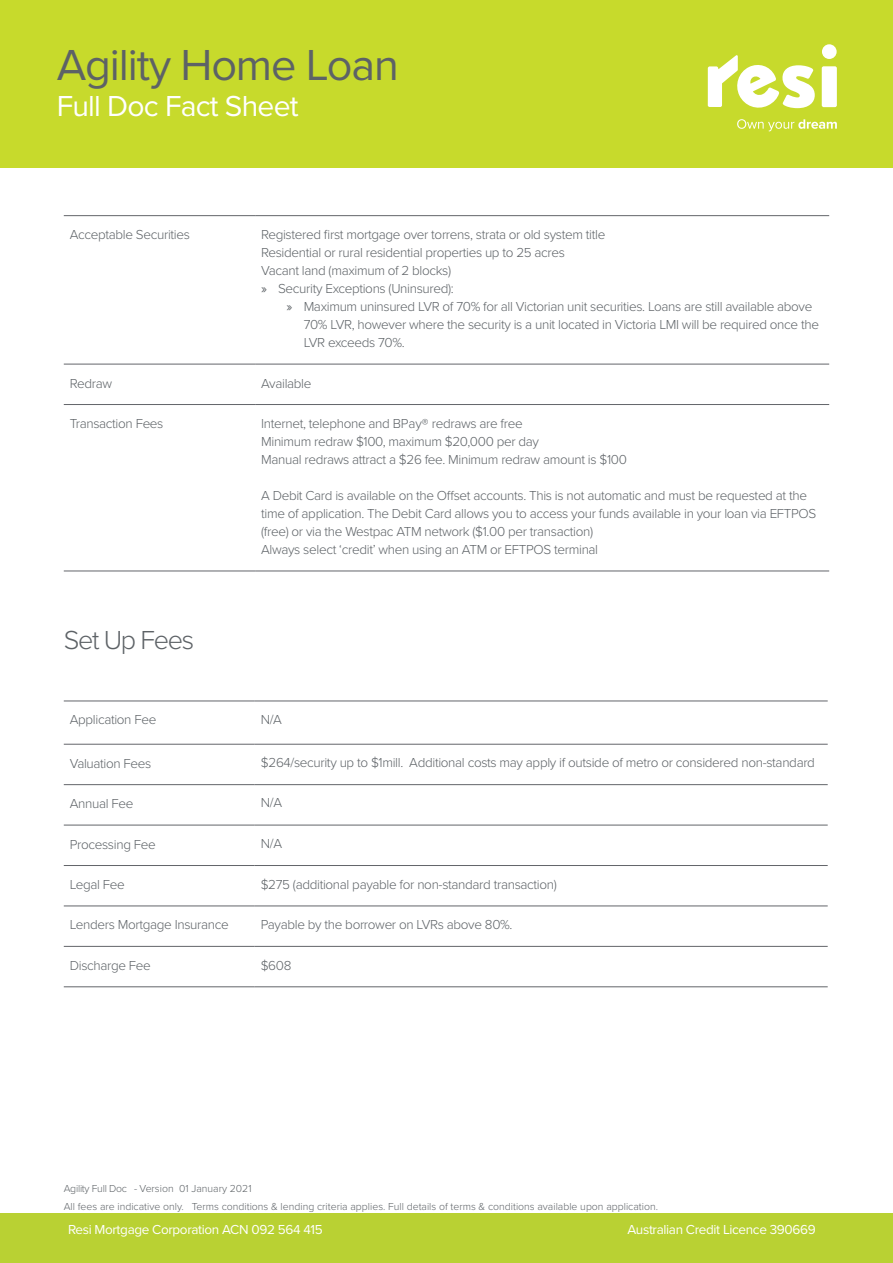
<style>
.page{position:relative;width:893px;height:1263px;background:#fff}
.page>*{position:absolute;margin:0;border:0;box-sizing:border-box;transform-origin:0 0}
.t1{font:45px "Proxima Nova";letter-spacing:-.025em;color:#5d6266}
.t2{font:30px "Proxima Nova";letter-spacing:-.025em;color:#fff}
.t3{font:300 27px "Proxima Nova";letter-spacing:-.05em;color:#5d6266}
.t4{font:300 13.5px/18px "Proxima Nova";letter-spacing:-.025em;color:#5d6266}
.t5{font:13.5px "Proxima Nova";letter-spacing:-.025em;color:#fff}
.t6{font:300 10.5px/18px "Proxima Nova";color:#5d6266}
.s1{font-weight:400}
</style>
<div class="page">
<hr style="left:64px;top:215px;width:191px;height:1px;background:#63656a">
<hr style="left:255px;top:215px;width:574px;height:1px;background:#63656a">
<hr style="left:64px;top:364px;width:191px;height:1px;background:#63656a">
<hr style="left:255px;top:364px;width:574px;height:1px;background:#63656a">
<hr style="left:64px;top:404px;width:191px;height:1px;background:#63656a">
<hr style="left:255px;top:404px;width:574px;height:1px;background:#63656a">
<hr style="left:64px;top:571px;width:191px;height:1px;background:#63656a">
<hr style="left:255px;top:571px;width:574px;height:1px;background:#63656a">
<hr style="left:64px;top:701px;width:191px;height:1px;background:#63656a">
<hr style="left:255px;top:701px;width:573px;height:1px;background:#63656a">
<hr style="left:64px;top:744px;width:191px;height:1px;background:#63656a">
<hr style="left:255px;top:744px;width:573px;height:1px;background:#63656a">
<hr style="left:64px;top:784px;width:191px;height:1px;background:#63656a">
<hr style="left:255px;top:784px;width:573px;height:1px;background:#63656a">
<hr style="left:64px;top:825px;width:191px;height:1px;background:#63656a">
<hr style="left:255px;top:825px;width:573px;height:1px;background:#63656a">
<hr style="left:64px;top:865px;width:191px;height:1px;background:#63656a">
<hr style="left:255px;top:865px;width:573px;height:1px;background:#63656a">
<hr style="left:64px;top:906px;width:191px;height:1px;background:#63656a">
<hr style="left:255px;top:906px;width:573px;height:1px;background:#63656a">
<hr style="left:64px;top:946px;width:191px;height:1px;background:#63656a">
<hr style="left:255px;top:946px;width:573px;height:1px;background:#63656a">
<hr style="left:64px;top:986px;width:191px;height:1px;background:#63656a">
<hr style="left:255px;top:986px;width:573px;height:1px;background:#63656a">
<div style="left:0;top:1213px;width:893px;height:50px;background:#b9d133"></div>
<div style="left:0;top:0;width:893px;height:167px;background:#c7da2c"></div>
<div style="left:822px;top:66px;width:15px;height:41px;background:#fff;border-radius:2px"></div>
<div style="left:822px;top:44px;width:15px;height:15px;background:#fff;border-radius:50%"></div>
<svg style="left:708px;top:55px;width:107px;height:54px"></svg>
<svg style="left:737px;top:119px;width:100px;height:12px"></svg>
<h1 class="t1" style="left:57px;top:31px;width:344px">Agility Home Loan</h1>
<h2 class="t2" style="left:57px;top:84px;width:243px">Full Doc Fact Sheet</h2>
<p class="t4" style="left:70px;top:225px;width:122px">Acceptable Securities</p>
<p class="t4" style="left:261px;top:225px;width:346px">Registered first mortgage over torrens, strata or old system title</p>
<p class="t4" style="left:261px;top:243px;width:305px">Residential or rural residential properties up to 25 acres</p>
<p class="t4" style="left:261px;top:261px;width:192px">Vacant land (maximum of 2 blocks)</p>
<p class="t4" style="left:261px;top:279px;width:194px"><span class="s1">»</span> Security Exceptions (Uninsured):</p>
<p class="t4" style="left:304px;top:297px;width:517px;text-indent:-17px"><span class="s1">»</span> Maximum uninsured LVR of 70% for all Victorian unit securities. Loans are still available above<br>70% LVR, however where the security is a unit located in Victoria LMI will be required once the<br>LVR exceeds 70%.</p>
<p class="t4" style="left:70px;top:373px;width:44px">Redraw</p>
<p class="t4" style="left:261px;top:373px;width:52px">Available</p>
<p class="t4" style="left:70px;top:414px;width:95px">Transaction Fees</p>
<p class="t4" style="left:261px;top:414px;width:263px">Internet, telephone and BPay® redraws are free</p>
<p class="t4" style="left:261px;top:432px;width:279px">Minimum redraw $100, maximum $20,000 per day</p>
<p class="t4" style="left:261px;top:450px;width:367px">Manual redraws attract a $26 fee. Minimum redraw amount is $100</p>
<p class="t4" style="left:261px;top:486px;width:557px">A Debit Card is available on the Offset accounts. This is not automatic and must be requested at the time of application. The Debit Card allows you to access your funds available in your loan via EFTPOS (free) or via the Westpac ATM network ($1.00 per transaction)</p>
<p class="t4" style="left:261px;top:540px;width:339px">Always select ‘credit’ when using an ATM or EFTPOS terminal</p>
<p class="t3" style="left:64px;top:619px;width:132px">Set Up Fees</p>
<p class="t4" style="left:70px;top:710px;width:88px">Application Fee</p>
<p class="t4" style="left:261px;top:710px;width:23px">N/A</p>
<p class="t4" style="left:70px;top:753px;width:83px">Valuation Fees</p>
<p class="t4" style="left:70px;top:794px;width:65px">Annual Fee</p>
<p class="t4" style="left:70px;top:834px;width:88px">Processing Fee</p>
<p class="t4" style="left:70px;top:875px;width:57px">Legal Fee</p>
<p class="t4" style="left:261px;top:875px;width:298px">$275 (additional payable for non-standard transaction)</p>
<p class="t4" style="left:70px;top:915px;width:160px">Lenders Mortgage Insurance</p>
<p class="t4" style="left:261px;top:915px;width:253px">Payable by the borrower on LVRs above 80%.</p>
<p class="t4" style="left:70px;top:955px;width:83px">Discharge Fee</p>
<p class="t4" style="left:261px;top:955px;width:32px">$608</p>
<p class="t4" style="left:261px;top:753px;width:555px">$264/security up to $1mill. Additional costs may apply if outside of metro or considered non-standard</p>
<p class="t4" style="left:261px;top:793px;width:23px">N/A</p>
<p class="t4" style="left:261px;top:833px;width:23px">N/A</p>
<p class="t6" style="left:64px;top:1179px;width:596px">Agility Full Doc - Version 01 January 2021<br>All fees are indicative only. Terms conditions &amp; lending criteria applies. Full details of terms &amp; conditions available upon application.</p>
<p class="t5" style="left:68px;top:1220px;width:256px">Resi Mortgage Corporation ACN 092 564 415</p>
<p class="t5" style="left:628px;top:1220px;width:190px">Australian Credit Licence 390669</p>
</div>
